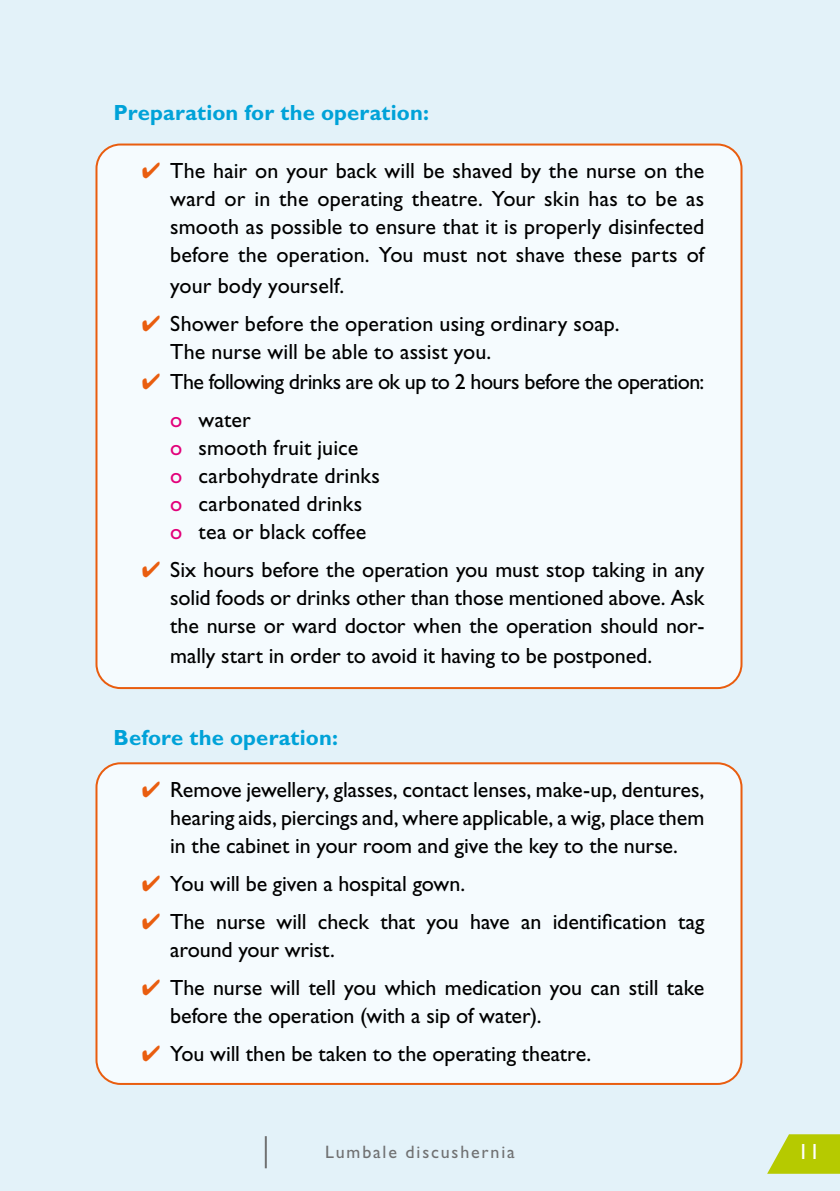
<style>
.page{position:relative;width:840px;height:1191px;background:#fff}
.page>*{position:absolute;margin:0;border:0;box-sizing:border-box;transform-origin:0 0}
.t1{font:22px/28px "Gill Sans Std";letter-spacing:-.005em;color:#000}
.t2{font:22px/38px "Gill Sans Std";letter-spacing:-.025em;color:#000}
.t3{font:700 22px "Gill Sans Std";letter-spacing:.005em;color:#00a2d8}
.t4{font:22px "Gill Sans Std";color:#fff}
.t5{font:18px "Gill Sans Std";letter-spacing:.1em;color:#707172}
.s1{color:#e95d0f}
.s2{color:#e2007a}
</style>
<div class="page">
<div style="left:0;top:0;width:839px;height:1191px;background:#e3f2f9"></div>
<hr style="left:265px;top:1136px;width:2px;height:32px;background:#707172">
<svg style="left:767px;top:1134px;width:72px;height:39px"></svg>
<div style="left:96px;top:763px;width:645px;height:321px;background:#f5fbfe;border-radius:24px"></div>
<div style="left:95px;top:762px;width:647px;height:323px;border:2px solid #e95d0f;border-radius:24px"></div>
<div style="left:96px;top:144px;width:645px;height:544px;background:#f5fbfe;border-radius:24px"></div>
<p class="t3" style="left:113px;top:100px;width:317px">Preparation for the operation:</p>
<p class="t1" style="left:170px;top:157px;width:535px;text-align:justify;text-indent:-28px"><span class="s1">✔</span> The hair on your back will be shaved by the nurse on the ward or in the operating theatre. Your skin has to be as smooth as possible to ensure that it is properly disinfected before the operation. You must not shave these parts of</p>
<p class="t1" style="left:170px;top:271px;width:175px">your body yourself.</p>
<p class="t1" style="left:170px;top:309px;width:450px;text-indent:-28px"><span class="s1">✔</span> Shower before the operation using ordinary soap.<br>The nurse will be able to assist you.</p>
<p class="t2" style="left:170px;top:362px;width:535px;text-indent:-28px"><span class="s1">✔</span> The following drinks are ok up to 2 hours before the operation: <span class="s2">o</span> water</p>
<p class="t1" style="left:170px;top:433px;width:211px"><span class="s2">o</span> smooth fruit juice<br><span class="s2">o</span> carbohydrate drinks <span class="s2">o</span> carbonated drinks<br><span class="s2">o</span> tea or black coffee</p>
<p class="t1" style="left:170px;top:555px;width:535px;text-align:justify;text-indent:-28px"><span class="s1">✔</span> Six hours before the operation you must stop taking in any solid foods or drinks other than those mentioned above. Ask the nurse or ward doctor when the operation should nor-</p>
<p class="t1" style="left:170px;top:641px;width:483px">mally start in order to avoid it having to be postponed.</p>
<p class="t3" style="left:113px;top:724px;width:226px">Before the operation:</p>
<p class="t1" style="left:170px;top:775px;width:535px;text-align:justify;text-indent:-28px"><span class="s1">✔</span> Remove jewellery, glasses, contact lenses, make-up, dentures, hearing aids, piercings and, where applicable, a wig, place them in the cabinet in your room and give the key to the nurse.</p>
<p class="t1" style="left:142px;top:869px;width:324px"><span class="s1">✔</span> You will be given a hospital gown.</p>
<p class="t1" style="left:170px;top:907px;width:535px;text-indent:-28px"><span class="s1">✔</span> The nurse will check that you have an identification tag around your wrist.</p>
<p class="t1" style="left:170px;top:973px;width:535px;text-indent:-28px"><span class="s1">✔</span> The nurse will tell you which medication you can still take before the operation (with a sip of water).</p>
<p class="t1" style="left:142px;top:1039px;width:450px"><span class="s1">✔</span> You will then be taken to the operating theatre.</p>
<p class="t5" style="left:325px;top:1141px;width:191px">Lumbale discushernia</p>
<p class="t4" style="left:797px;top:1138px;width:23px">11</p>
</div>
